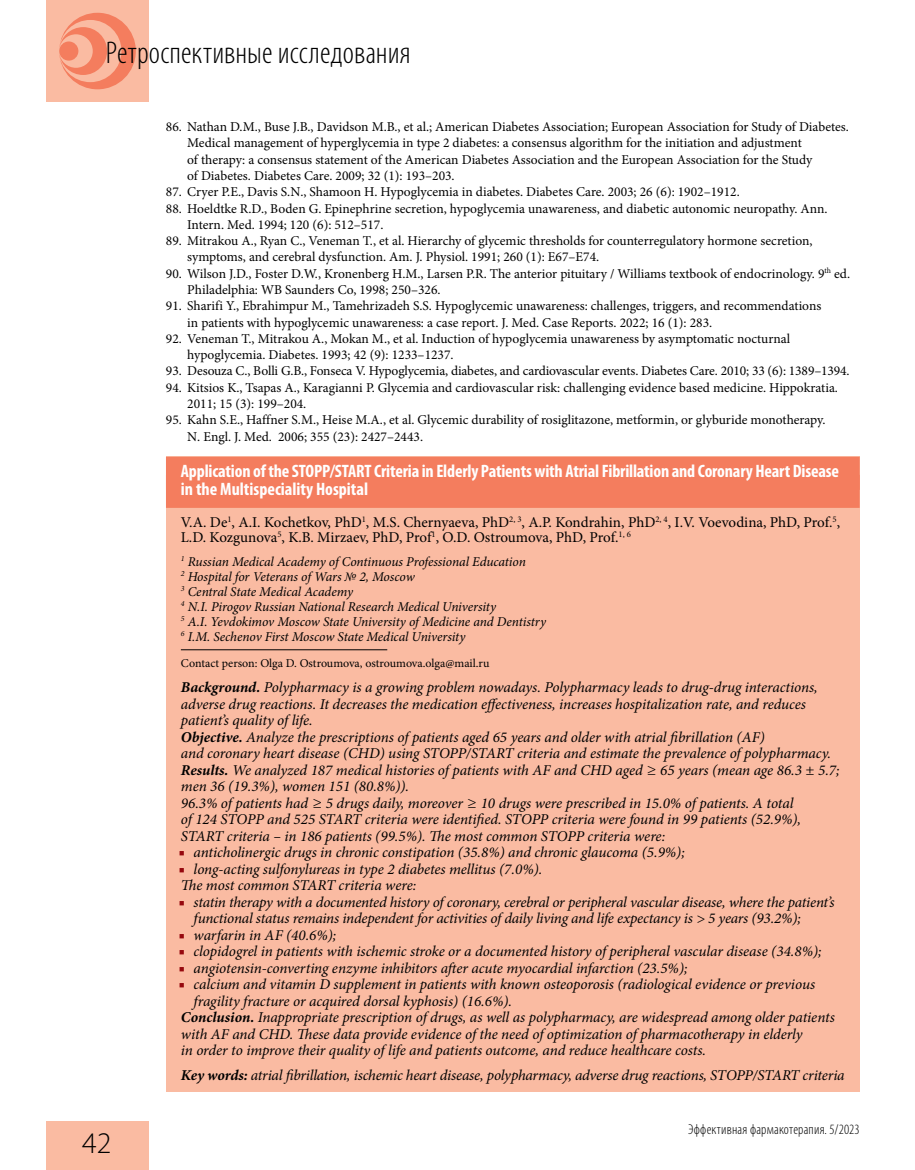
<style>
.page{position:relative;width:915px;height:1170px;background:#fff}
.page>*{position:absolute;margin:0;border:0;box-sizing:border-box;transform-origin:0 0}
.t1{font:300 condensed 31.5px "Myriad Pro";color:#000}
.t2{font:300 30px "Myriad Pro";color:#000}
.t3{font:700 condensed 18px/18px "Myriad Pro";letter-spacing:-.01em;color:#fff}
.t4{font:italic 15px/16.5px "Minion Pro";letter-spacing:-.01em;color:#000}
.t5{font:15px/15px "Minion Pro";color:#000}
.t6{font:300 condensed 14.25px "Myriad Pro";letter-spacing:.015em;color:#000}
.t7{font:13.5px/16.4px "Minion Pro";color:#000}
.t8{font:italic 13.5px/15px "Minion Pro";letter-spacing:-.01em;color:#000}
.t9{font:12px "Minion Pro";color:#000}
.s1{font-weight:700}
.s2{font-style:normal;color:#96070d}
</style>
<div class="page">
<div style="left:47px;top:0;width:102px;height:102px;background:#fabba2"></div>
<svg style="left:59px;top:13px;width:77px;height:76px"></svg>
<div style="left:59px;top:41px;width:19px;height:20px;background:#f47d5e;border-radius:50%"></div>
<div style="left:47px;top:1121px;width:102px;height:48px;background:#fabba2"></div>
<div style="left:166px;top:457px;width:693px;height:634px;background:#fabba2"></div>
<div style="left:166px;top:457px;width:693px;height:33px;background:#f47d5e"></div>
<div style="left:166px;top:475px;width:693px;height:33px;background:#f47d5e"></div>
<hr style="left:181px;top:649px;width:206px;height:1px;background:#000">
<h1 class="t1" style="left:106px;top:34px;width:306px">Ретроспективные исследования</h1>
<h2 class="t2" style="left:82px;top:1126px;width:31px">42</h2>
<p class="t7" style="left:187px;top:119px;width:663px;text-indent:-21px">86. Nathan D.M., Buse J.B., Davidson M.B., et al.; American Diabetes Association; European Association for Study of Diabetes.<br>Medical management of hyperglycemia in type 2 diabetes: a consensus algorithm for the initiation and adjustment<br>of therapy: a consensus statement of the American Diabetes Association and the European Association for the Study<br>of Diabetes. Diabetes Care. 2009; 32 (1): 193–203.</p>
<p class="t7" style="left:166px;top:184px;width:575px">87. Cryer P.E., Davis S.N., Shamoon H. Hypoglycemia in diabetes. Diabetes Care. 2003; 26 (6): 1902–1912.</p>
<p class="t7" style="left:187px;top:200px;width:641px;text-indent:-21px">88. Hoeldtke R.D., Boden G. Epinephrine secretion, hypoglycemia unawareness, and diabetic autonomic neuropathy. Ann.<br>Intern. Med. 1994; 120 (6): 512–517.</p>
<p class="t7" style="left:187px;top:233px;width:626px;text-indent:-21px">89. Mitrakou A., Ryan C., Veneman T., et al. Hierarchy of glycemic thresholds for counterregulatory hormone secretion, symptoms, and cerebral dysfunction. Am. J. Physiol. 1991; 260 (1): E67–E74.</p>
<p class="t7" style="left:187px;top:265px;width:664px;text-indent:-21px">90. Wilson J.D., Foster D.W., Kronenberg H.M., Larsen P.R. The anterior pituitary / Williams textbook of endocrinology. 9<sup>th</sup> ed.<br>Philadelphia: WB Saunders Co, 1998; 250–326.</p>
<p class="t7" style="left:187px;top:298px;width:635px;text-indent:-21px">91. Sharifi Y., Ebrahimpur M., Tamehrizadeh S.S. Hypoglycemic unawareness: challenges, triggers, and recommendations in patients with hypoglycemic unawareness: a case report. J. Med. Case Reports. 2022; 16 (1): 283.</p>
<p class="t7" style="left:187px;top:330px;width:604px;text-indent:-21px">92. Veneman T., Mitrakou A., Mokan M., et al. Induction of hypoglycemia unawareness by asymptomatic nocturnal hypoglycemia. Diabetes. 1993; 42 (9): 1233–1237.</p>
<p class="t7" style="left:166px;top:363px;width:685px">93. Desouza C., Bolli G.B., Fonseca V. Hypoglycemia, diabetes, and cardiovascular events. Diabetes Care. 2010; 33 (6): 1389–1394.</p>
<p class="t7" style="left:187px;top:379px;width:652px;text-indent:-21px">94. Kitsios K., Tsapas A., Karagianni P. Glycemia and cardiovascular risk: challenging evidence based medicine. Hippokratia.<br>2011; 15 (3): 199–204.</p>
<p class="t7" style="left:187px;top:412px;width:639px;text-indent:-21px">95. Kahn S.E., Haffner S.M., Heise M.A., et al. Glycemic durability of rosiglitazone, metformin, or glyburide monotherapy.<br>N. Engl. J. Med. 2006; 355 (23): 2427–2443.</p>
<p class="t3" style="left:181px;top:461px;width:659px">Application of the STOPP/START Criteria in Elderly Patients with Atrial Fibrillation and Coronary Heart Disease in the Multispeciality Hospital</p>
<p class="t5" style="left:181px;top:515px;width:660px">V.A. De<sup>1</sup>, A.I. Kochetkov, PhD<sup>1</sup>, M.S. Chernyaeva, PhD<sup>2,</sup> <sup>3</sup>, A.P. Kondrahin, PhD<sup>2,</sup> <sup>4</sup>, I.V. Voevodina, PhD, Prof.<sup>5</sup>,<br>L.D. Kozgunova<sup>5</sup>, K.B. Mirzaev, PhD, Prof<sup>1</sup>, O.D. Ostroumova, PhD, Prof.<sup>1,</sup> <sup>6</sup></p>
<p class="t8" style="left:181px;top:554px;width:366px"><sup>1</sup> Russian Medical Academy of Continuous Professional Education<br><sup>2</sup> Hospital for Veterans of Wars № 2, Moscow<br><sup>3</sup> Central State Medical Academy<br><sup>4</sup> N.I. Pirogov Russian National Research Medical University<br><sup>5</sup> A.I. Yevdokimov Moscow State University of Medicine and Dentistry <sup>6</sup> I.M. Sechenov First Moscow State Medical University</p>
<p class="t9" style="left:181px;top:655px;width:310px">Contact person: Olga D. Ostroumova, ostroumova.olga@mail.ru</p>
<p class="t4" style="left:181px;top:679px;width:660px"><span class="s1">Background.</span> Polypharmacy is a growing problem nowadays. Polypharmacy leads to drug-drug interactions, adverse drug reactions. It decreases the medication effectiveness, increases hospitalization rate, and reduces patient’s quality of life.<br><span class="s1">Objective.</span> Analyze the prescriptions of patients aged 65 years and older with atrial fibrillation (AF)<br>and coronary heart disease (CHD) using STOPP/START criteria and estimate the prevalence of polypharmacy.<br><span class="s1">Results.</span> We analyzed 187 medical histories of patients with AF and CHD aged ≥ 65 years (mean age 86.3 ± 5.7; men 36 (19.3%), women 151 (80.8%)).<br>96.3% of patients had ≥ 5 drugs daily, moreover ≥ 10 drugs were prescribed in 15.0% of patients. A total<br>of 124 STOPP and 525 START criteria were identified. STOPP criteria were found in 99 patients (52.9%), START criteria – in 186 patients (99.5%). The most common STOPP criteria were:</p>
<p class="t4" style="left:179px;top:844px;width:507px"><span class="s2">■</span> anticholinergic drugs in chronic constipation (35.8%) and chronic glaucoma (5.9%);</p>
<p class="t4" style="left:179px;top:860px;width:365px"><span class="s2">■</span> long-acting sulfonylureas in type 2 diabetes mellitus (7.0%).<br>The most common START criteria were:</p>
<p class="t4" style="left:193px;top:893px;width:642px;text-indent:-15px"><span class="s2">■</span> statin therapy with a documented history of coronary, cerebral or peripheral vascular disease, where the patient’s functional status remains independent for activities of daily living and life expectancy is &gt; 5 years (93.2%);</p>
<p class="t4" style="left:179px;top:926px;width:159px"><span class="s2">■</span> warfarin in AF (40.6%);</p>
<p class="t4" style="left:179px;top:943px;width:644px"><span class="s2">■</span> clopidogrel in patients with ischemic stroke or a documented history of peripheral vascular disease (34.8%);</p>
<p class="t4" style="left:179px;top:959px;width:510px"><span class="s2">■</span> angiotensin-converting enzyme inhibitors after acute myocardial infarction (23.5%);</p>
<p class="t4" style="left:179px;top:976px;width:637px"><span class="s2">■</span> calcium and vitamin D supplement in patients with known osteoporosis (radiological evidence or previous</p>
<p class="t4" style="left:193px;top:992px;width:320px">fragility fracture or acquired dorsal kyphosis) (16.6%).</p>
<p class="t4" style="left:181px;top:1009px;width:655px"><span class="s1">Conclusion.</span> Inappropriate prescription of drugs, as well as polypharmacy, are widespread among older patients</p>
<p class="t4" style="left:181px;top:1025px;width:623px">with AF and CHD. These data provide evidence of the need of optimization of pharmacotherapy in elderly</p>
<p class="t4" style="left:181px;top:1042px;width:526px">in order to improve their quality of life and patients outcome, and reduce healthcare costs.</p>
<p class="t4" style="left:181px;top:1067px;width:665px"><span class="s1">Key words:</span> atrial fibrillation, ischemic heart disease, polypharmacy, adverse drug reactions, STOPP/START criteria</p>
<p class="t6" style="left:688px;top:1120px;width:173px">Эффективная фармакотерапия. 5/2023</p>
</div>
